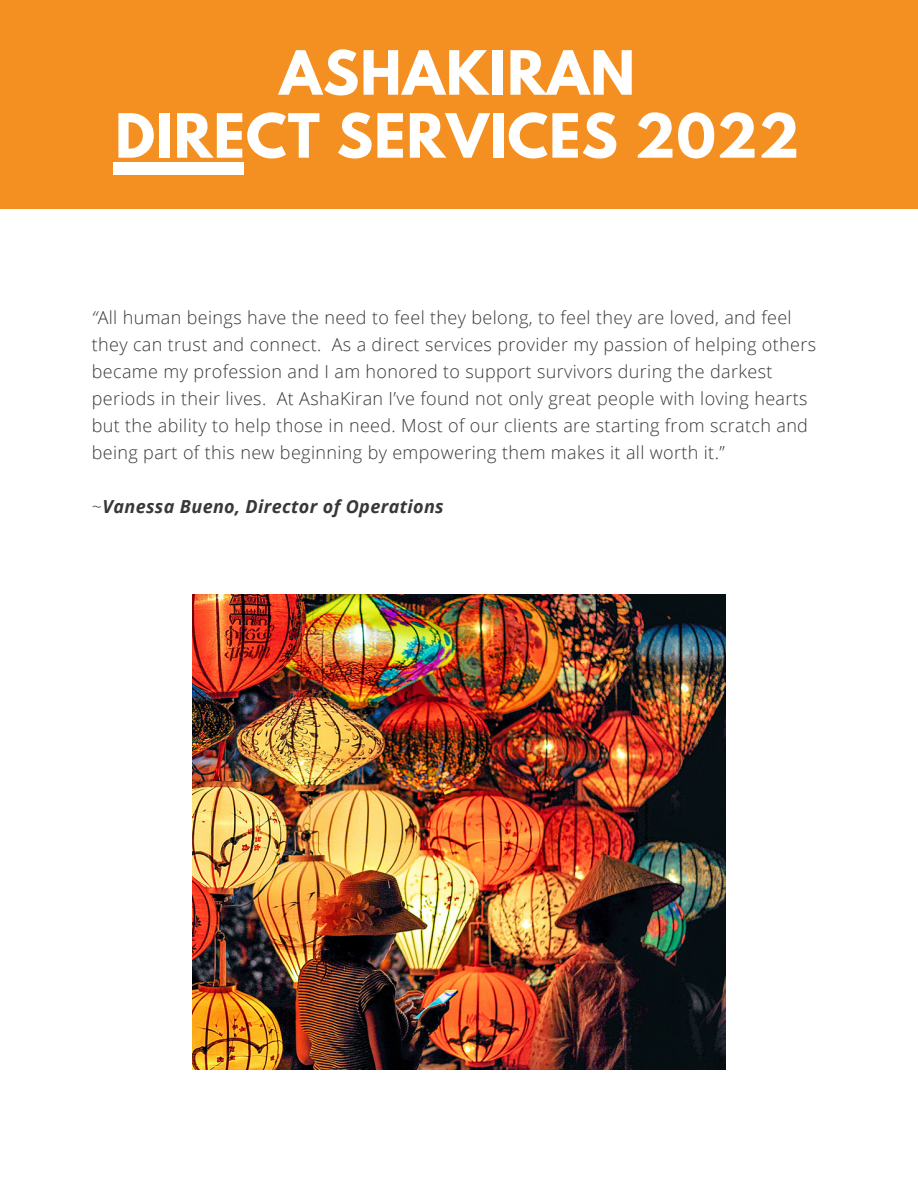
<style>
.page{position:relative;width:918px;height:1188px;background:#fff}
.page>*{position:absolute;margin:0;border:0;box-sizing:border-box;transform-origin:0 0}
.t1{font:700 54px/63px "League Spartan";letter-spacing:.02em;color:#fff;text-align:center}
.t2{font:300 18px/27px "Open Sans";letter-spacing:.02em;color:#383838}
.t3{font:italic 700 18px "Open Sans";letter-spacing:.02em;color:#383838}
.s1{font-style:italic}
.s2{font-weight:300;font-style:normal}
</style>
<div class="page">
<div style="left:0;top:0;width:918px;height:209px;background:#f49021"></div>
<div style="left:114px;top:162px;width:130px;height:12px;background:#fff"></div>
<img style="left:193px;top:594px;width:532px;height:476px">
<h1 class="t1" style="left:115px;top:48px;width:686px">ASHAKIRAN<br>DIRECT SERVICES 2022</h1>
<p class="t2" style="left:92px;top:303px;width:726px"><span class="s1">“</span>All human beings have the need to feel they belong, to feel they are loved, and feel they can trust and connect. As a direct services provider my passion of helping others became my profession and I am honored to support survivors during the darkest periods in their lives. At AshaKiran I’ve found not only great people with loving hearts but the ability to help those in need. Most of our clients are starting from scratch and being part of this new beginning by empowering them makes it all worth it.”</p>
<p class="t3" style="left:92px;top:494px;width:354px"><span class="s2">~</span>Vanessa Bueno, Director of Operations</p>
</div>
